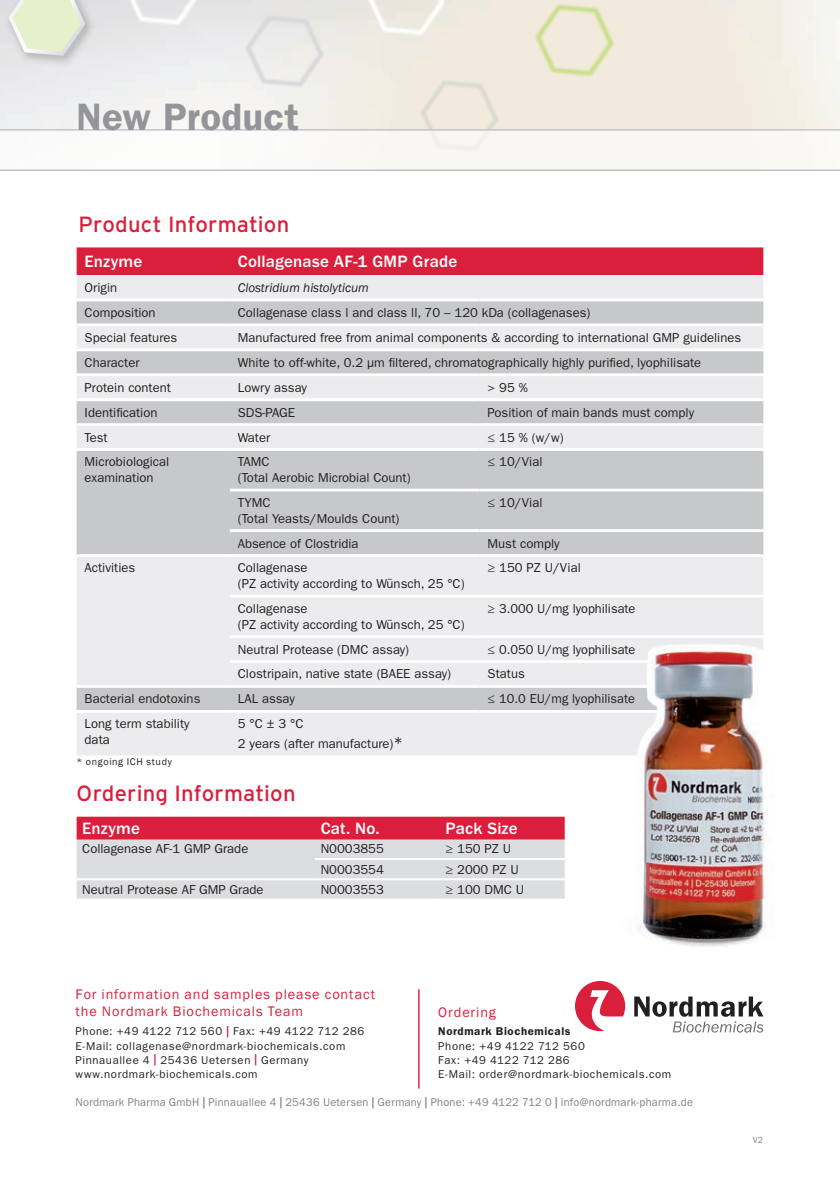
<style>
.page{position:relative;width:840px;height:1191px;background:#fff}
.page>*{position:absolute;margin:0;border:0;box-sizing:border-box;transform-origin:0 0}
.t1{font:38.4px "Franklin Gothic LT Pro Dm";letter-spacing:.005em;color:#939598}
.t2{font:22px "Interstate";letter-spacing:.01em;color:#da1f3d}
.t3{font:500 17px "Franklin Gothic LT Pro";letter-spacing:.01em;color:#fff}
.t4{font:14.2px/17px "Franklin Gothic";letter-spacing:.065em;color:#da1f3d}
.t5{font:13px/15.6px "Franklin Gothic LT Pro";color:#231f20}
.t6{font:italic 13px "Franklin Gothic";color:#231f20}
.t7{font:11.4px/14.2px "Franklin Gothic LT Pro";letter-spacing:.055em;color:#231f20}
.t8{font:11.4px "Franklin Gothic LT Pro";letter-spacing:.025em;color:#808285}
.t9{font:11.4px "Franklin Gothic LT Pro Dm";letter-spacing:.05em;color:#231f20}
.t10{font:10px "Franklin Gothic";letter-spacing:.065em;color:#231f20}
.t11{font:9px "Franklin Gothic LT Pro";color:#808285}
.s1{font-size:16px}
.s2{font-family:"Helvetica Neue LTW1 G";font-weight:700;color:#da1f3d}
.s3{font-family:"Helvetica Neue LTW1 G";font-weight:700}
</style>
<div class="page">
<div style="left:77px;top:247px;width:686px;height:28px;background:#da1f3d"></div>
<div style="left:77px;top:275px;width:686px;height:480px;background:#ececee"></div>
<svg style="left:77px;top:301px;width:686px;height:409px;background:#d9d9db"></svg>
<hr style="left:77px;top:298px;width:153px;height:3px;background:#fff">
<hr style="left:230px;top:298px;width:249px;height:3px;background:#fff">
<hr style="left:479px;top:298px;width:284px;height:3px;background:#fff">
<hr style="left:77px;top:323px;width:153px;height:3px;background:#fff">
<hr style="left:230px;top:323px;width:249px;height:3px;background:#fff">
<hr style="left:479px;top:323px;width:284px;height:3px;background:#fff">
<hr style="left:77px;top:348px;width:153px;height:3px;background:#fff">
<hr style="left:230px;top:348px;width:249px;height:3px;background:#fff">
<hr style="left:479px;top:348px;width:284px;height:3px;background:#fff">
<hr style="left:77px;top:373px;width:153px;height:3px;background:#fff">
<hr style="left:230px;top:373px;width:249px;height:3px;background:#fff">
<hr style="left:479px;top:373px;width:284px;height:3px;background:#fff">
<hr style="left:77px;top:398px;width:153px;height:3px;background:#fff">
<hr style="left:230px;top:398px;width:249px;height:3px;background:#fff">
<hr style="left:479px;top:398px;width:284px;height:3px;background:#fff">
<hr style="left:77px;top:423px;width:153px;height:3px;background:#fff">
<hr style="left:230px;top:423px;width:249px;height:3px;background:#fff">
<hr style="left:479px;top:423px;width:284px;height:3px;background:#fff">
<hr style="left:77px;top:448px;width:153px;height:3px;background:#fff">
<hr style="left:230px;top:448px;width:249px;height:3px;background:#fff">
<hr style="left:479px;top:448px;width:284px;height:3px;background:#fff">
<hr style="left:77px;top:554px;width:153px;height:3px;background:#fff">
<hr style="left:230px;top:488px;width:249px;height:3px;background:#fff">
<hr style="left:479px;top:488px;width:284px;height:3px;background:#fff">
<hr style="left:230px;top:529px;width:249px;height:3px;background:#fff">
<hr style="left:479px;top:529px;width:284px;height:3px;background:#fff">
<hr style="left:77px;top:685px;width:153px;height:3px;background:#fff">
<hr style="left:230px;top:594px;width:249px;height:3px;background:#fff">
<hr style="left:479px;top:594px;width:284px;height:3px;background:#fff">
<hr style="left:77px;top:710px;width:153px;height:3px;background:#fff">
<hr style="left:230px;top:710px;width:249px;height:3px;background:#fff">
<hr style="left:479px;top:710px;width:284px;height:3px;background:#fff">
<hr style="left:230px;top:685px;width:249px;height:3px;background:#fff">
<hr style="left:479px;top:685px;width:284px;height:3px;background:#fff">
<hr style="left:230px;top:554px;width:249px;height:3px;background:#fff">
<hr style="left:479px;top:554px;width:284px;height:3px;background:#fff">
<hr style="left:230px;top:635px;width:249px;height:3px;background:#fff">
<hr style="left:479px;top:635px;width:284px;height:3px;background:#fff">
<hr style="left:230px;top:660px;width:249px;height:3px;background:#fff">
<hr style="left:479px;top:660px;width:284px;height:3px;background:#fff">
<svg style="left:575px;top:981px;width:50px;height:50px"></svg>
<svg style="left:634px;top:996px;width:129px;height:36px"></svg>
<hr style="left:418px;top:989px;width:1px;height:99px;background:#da1f3d">
<svg style="left:8px;top:0;width:64px;height:56px;background:#e4ebd2"></svg>
<img style="left:72px;top:0;width:122px;height:75px">
<img style="left:374px;top:0;width:110px;height:29px">
<img style="left:484px;top:0;width:143px;height:126px">
<img style="left:369px;top:29px;width:180px;height:101px">
<div style="left:0;top:130px;width:839px;height:40px;background:#f9f8f4"></div>
<hr style="left:0;top:170px;width:839px;height:1px;background:#a8a9ad">
<hr style="left:0;top:130px;width:839px;height:1px;background:#a8a9ad">
<svg style="left:77px;top:816px;width:487px;height:82px;background:#dba6b0"></svg>
<hr style="left:315px;top:858px;width:124px;height:2px;background:#fff">
<hr style="left:439px;top:858px;width:125px;height:2px;background:#fff">
<hr style="left:77px;top:878px;width:238px;height:2px;background:#fff">
<hr style="left:315px;top:878px;width:124px;height:2px;background:#fff">
<hr style="left:439px;top:878px;width:125px;height:2px;background:#fff">
<img style="left:620px;top:631px;width:146px;height:316px">
<h1 class="t1" style="left:77px;top:94px;width:224px">New Product</h1>
<h2 class="t2" style="left:79px;top:211px;width:212px">Product Information</h2>
<h3 class="t3" style="left:85px;top:252px;width:59px">Enzyme</h3>
<h3 class="t3" style="left:238px;top:252px;width:221px">Collagenase AF-1 GMP Grade</h3>
<p class="t5" style="left:85px;top:280px;width:34px">Origin</p>
<p class="t6" style="left:238px;top:279px;width:132px">Clostridium histolyticum</p>
<p class="t5" style="left:85px;top:305px;width:72px">Composition</p>
<p class="t5" style="left:238px;top:305px;width:354px">Collagenase class l and class ll, 70 – 120 kDa (collagenases)</p>
<p class="t5" style="left:85px;top:330px;width:94px">Special features</p>
<p class="t5" style="left:238px;top:330px;width:504px">Manufactured free from animal components &amp; according to international GMP guidelines</p>
<p class="t5" style="left:85px;top:355px;width:56px">Character</p>
<p class="t5" style="left:238px;top:355px;width:464px">White to off-white, 0.2 μm filtered, chromatographically highly purified, lyophilisate</p>
<p class="t5" style="left:85px;top:379px;width:88px">Protein content</p>
<p class="t5" style="left:238px;top:379px;width:70px">Lowry assay</p>
<p class="t5" style="left:487px;top:379px;width:42px">&gt; 95 %</p>
<p class="t5" style="left:85px;top:404px;width:74px">Identification</p>
<p class="t5" style="left:238px;top:404px;width:59px">SDS-PAGE</p>
<p class="t5" style="left:487px;top:404px;width:208px">Position of main bands must comply</p>
<p class="t5" style="left:85px;top:429px;width:25px">Test</p>
<p class="t5" style="left:238px;top:429px;width:34px">Water</p>
<p class="t5" style="left:487px;top:429px;width:77px">≤ 15 % (w/w)</p>
<p class="t5" style="left:85px;top:454px;width:86px">Microbiological examination</p>
<p class="t5" style="left:238px;top:454px;width:174px">TAMC<br>(Total Aerobic Microbial Count)</p>
<p class="t5" style="left:487px;top:454px;width:56px">≤ 10/Vial</p>
<p class="t5" style="left:238px;top:495px;width:163px">TYMC<br>(Total Yeasts/Moulds Count)</p>
<p class="t5" style="left:487px;top:495px;width:56px">≤ 10/Vial</p>
<p class="t5" style="left:238px;top:535px;width:122px">Absence of Clostridia</p>
<p class="t5" style="left:487px;top:535px;width:74px">Must comply</p>
<p class="t5" style="left:85px;top:560px;width:52px">Activities</p>
<p class="t5" style="left:238px;top:560px;width:228px">Collagenase<br>(PZ activity according to Wünsch, 25 °C)</p>
<p class="t5" style="left:487px;top:560px;width:95px">≥ 150 PZ U/Vial</p>
<p class="t5" style="left:238px;top:601px;width:228px">Collagenase<br>(PZ activity according to Wünsch, 25 °C)</p>
<p class="t5" style="left:487px;top:601px;width:149px">≥ 3.000 U/mg lyophilisate</p>
<p class="t5" style="left:238px;top:641px;width:173px">Neutral Protease (DMC assay)</p>
<p class="t5" style="left:487px;top:641px;width:149px">≤ 0.050 U/mg lyophilisate</p>
<p class="t5" style="left:238px;top:666px;width:215px">Clostripain, native state (BAEE assay)</p>
<p class="t5" style="left:487px;top:666px;width:39px">Status</p>
<p class="t5" style="left:85px;top:691px;width:117px">Bacterial endotoxins</p>
<p class="t5" style="left:238px;top:691px;width:58px">LAL assay</p>
<p class="t5" style="left:487px;top:691px;width:149px">≤ 10.0 EU/mg lyophilisate</p>
<p class="t5" style="left:85px;top:716px;width:106px">Long term stability data</p>
<p class="t5" style="left:238px;top:714px;width:167px;line-height:19.2px">5 °C ± 3 °C<br>2 years (after manufacture)<span class="s1">*</span></p>
<p class="t10" style="left:77px;top:755px;width:97px">* ongoing ICH study</p>
<h2 class="t2" style="left:77px;top:781px;width:220px">Ordering Information</h2>
<h3 class="t3" style="left:82px;top:819px;width:59px">Enzyme</h3>
<h3 class="t3" style="left:320px;top:819px;width:60px">Cat. No.</h3>
<h3 class="t3" style="left:445px;top:819px;width:74px">Pack Size</h3>
<p class="t5" style="left:82px;top:841px;width:167px">Collagenase AF-1 GMP Grade</p>
<p class="t5" style="left:320px;top:841px;width:65px">N0003855</p>
<p class="t5" style="left:445px;top:841px;width:67px">≥ 150 PZ U</p>
<p class="t5" style="left:320px;top:861px;width:65px">N0003554</p>
<p class="t5" style="left:445px;top:861px;width:75px">≥ 2000 PZ U</p>
<p class="t5" style="left:82px;top:881px;width:182px">Neutral Protease AF GMP Grade</p>
<p class="t5" style="left:320px;top:881px;width:65px">N0003553</p>
<p class="t5" style="left:445px;top:881px;width:80px">≥ 100 DMC U</p>
<p class="t4" style="left:76px;top:986px;width:301px">For information and samples please contact the Nordmark Biochemicals Team</p>
<p class="t7" style="left:76px;top:1024px;width:290px">Phone: +49 4122 712 560 <span class="s2">|</span> Fax: +49 4122 712 286<br>E-Mail: collagenase@nordmark-biochemicals.com Pinnauallee 4 <span class="s2">|</span> 25436 Uetersen <span class="s2">|</span> Germany www.nordmark-biochemicals.com</p>
<p class="t4" style="left:438px;top:1003px;width:59px">Ordering</p>
<p class="t9" style="left:438px;top:1024px;width:134px">Nordmark Biochemicals</p>
<p class="t7" style="left:438px;top:1038px;width:234px">Phone: +49 4122 712 560<br>Fax: +49 4122 712 286<br>E-Mail: order@nordmark-biochemicals.com</p>
<p class="t8" style="left:76px;top:1095px;width:618px">Nordmark Pharma GmbH <span class="s3">|</span> Pinnauallee 4 <span class="s3">|</span> 25436 Uetersen <span class="s3">|</span> Germany <span class="s3">|</span> Phone: +49 4122 712 0 <span class="s3">|</span> info@nordmark-pharma.de</p>
<p class="t11" style="left:752px;top:1134px;width:12px">V2</p>
</div>
